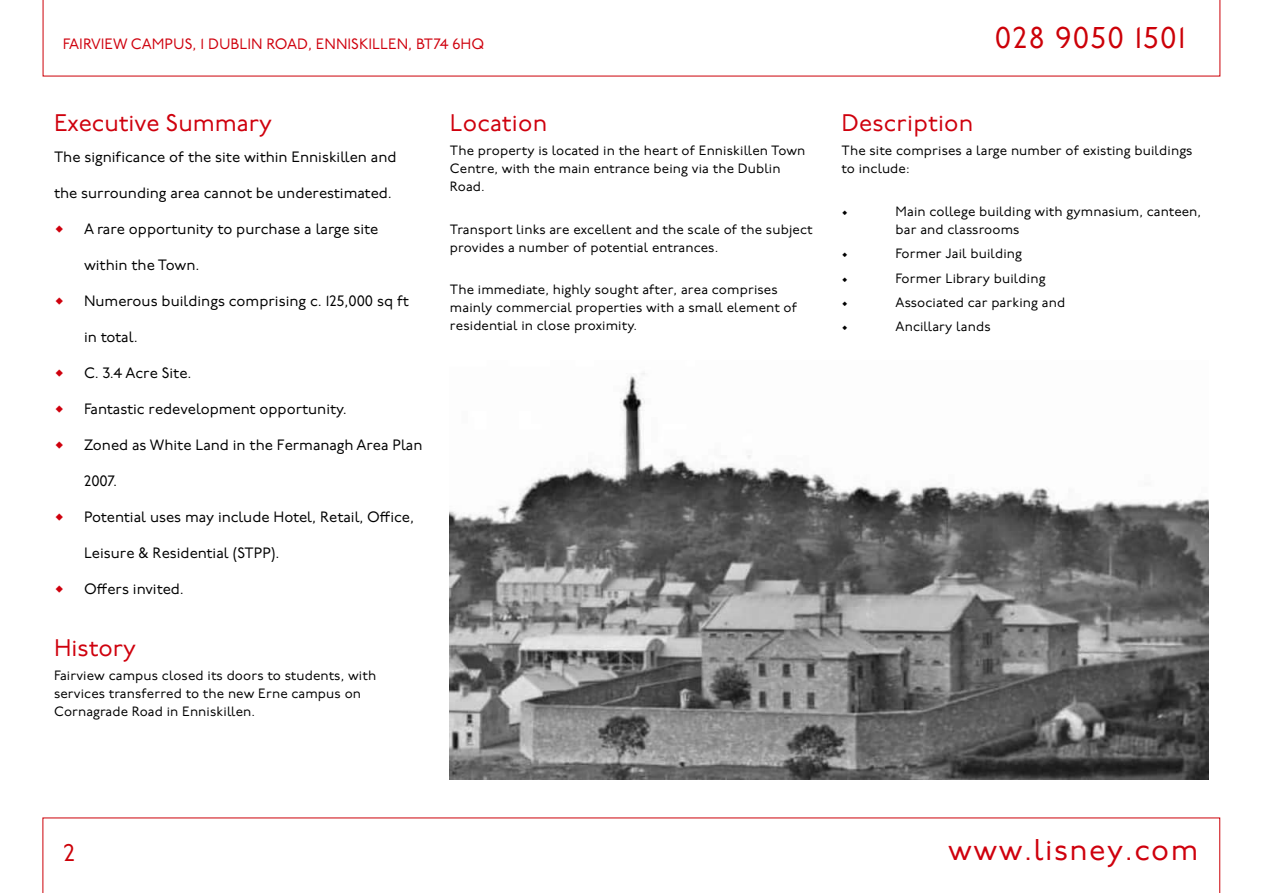
<style>
.page{position:relative;width:1263px;height:893px;background:#fff}
.page>*{position:absolute;margin:0;border:0;box-sizing:border-box;transform-origin:0 0}
.t1{font:30px "P22 Underground";letter-spacing:.05em;color:#cf000d}
.t2{font:30px "P22 Underground";letter-spacing:.05em;color:#cc0008}
.t3{font:24px "P22 Underground";color:#cf000d}
.t4{font:24px "P22 Underground";color:#cc0008}
.t5{font:15px "P22 Underground";color:#000}
.t6{font:15px "P22 Underground";color:#cf000d}
.t7{font:13.5px/18px "P22 Underground";letter-spacing:.01em;color:#000}
.s1{font-weight:600;font-size:21px;color:#cf000d}
</style>
<div class="page">
<img style="left:450px;top:373px;width:759px;height:407px">
<svg style="left:43px;top:818px;width:1177px;height:75px"></svg>
<p class="t6" style="left:63px;top:36px;width:423px">FAIRVIEW CAMPUS, 1 DUBLIN ROAD, ENNISKILLEN, BT74 6HQ</p>
<h2 class="t3" style="left:54px;top:110px;width:220px">Executive Summary</h2>
<p class="t5" style="left:54px;top:149px;width:344px">The significance of the site within Enniskillen and</p>
<p class="t5" style="left:54px;top:185px;width:339px">the surrounding area cannot be underestimated.</p>
<p class="t5" style="left:54px;top:221px;width:326px"><span class="s1">•</span> A rare opportunity to purchase a large site</p>
<p class="t5" style="left:84px;top:257px;width:117px">within the Town.</p>
<p class="t5" style="left:54px;top:293px;width:356px"><span class="s1">•</span> Numerous buildings comprising c. 125,000 sq ft</p>
<p class="t5" style="left:84px;top:329px;width:55px">in total.</p>
<p class="t5" style="left:54px;top:365px;width:139px"><span class="s1">•</span> C. 3.4 Acre Site.</p>
<p class="t5" style="left:54px;top:401px;width:294px"><span class="s1">•</span> Fantastic redevelopment opportunity.</p>
<p class="t5" style="left:54px;top:437px;width:370px"><span class="s1">•</span> Zoned as White Land in the Fermanagh Area Plan</p>
<p class="t5" style="left:84px;top:473px;width:35px">2007.</p>
<p class="t5" style="left:54px;top:509px;width:362px"><span class="s1">•</span> Potential uses may include Hotel, Retail, Office,</p>
<p class="t5" style="left:84px;top:545px;width:197px">Leisure &amp; Residential (STPP).</p>
<p class="t5" style="left:54px;top:581px;width:132px"><span class="s1">•</span> Offers invited.</p>
<h2 class="t3" style="left:54px;top:634px;width:83px">History</h2>
<p class="t7" style="left:54px;top:667px;width:324px">Fairview campus closed its doors to students, with services transferred to the new Erne campus on<br>Cornagrade Road in Enniskillen.</p>
<h2 class="t3" style="left:450px;top:110px;width:99px">Location</h2>
<p class="t7" style="left:450px;top:142px;width:357px">The property is located in the heart of Enniskillen Town<br>Centre, with the main entrance being via the Dublin<br>Road.</p>
<p class="t7" style="left:450px;top:221px;width:364px">Transport links are excellent and the scale of the subject provides a number of potential entrances.</p>
<p class="t7" style="left:450px;top:281px;width:349px">The immediate, highly sought after, area comprises mainly commercial properties with a small element of residential in close proximity.</p>
<h1 class="t2" style="left:995px;top:21px;width:192px">028 9050 1501</h1>
<h2 class="t3" style="left:841px;top:110px;width:133px">Description</h2>
<p class="t7" style="left:841px;top:142px;width:353px">The site comprises a large number of existing buildings to include:</p>
<p class="t7" style="left:841px;top:203px;width:8px">•</p>
<p class="t7" style="left:895px;top:203px;width:307px">Main college building with gymnasium, canteen, bar and classrooms</p>
<p class="t7" style="left:841px;top:245px;width:8px">•</p>
<p class="t7" style="left:895px;top:245px;width:128px">Former Jail building</p>
<p class="t7" style="left:841px;top:270px;width:8px">•</p>
<p class="t7" style="left:895px;top:270px;width:151px">Former Library building</p>
<p class="t7" style="left:841px;top:294px;width:8px">•</p>
<p class="t7" style="left:895px;top:294px;width:171px">Associated car parking and</p>
<p class="t7" style="left:841px;top:318px;width:8px">•</p>
<p class="t7" style="left:895px;top:318px;width:97px">Ancillary lands</p>
<h2 class="t4" style="left:64px;top:839px;width:13px">2</h2>
<h1 class="t1" style="left:948px;top:833px;width:252px">www.lisney.com</h1>
</div>
